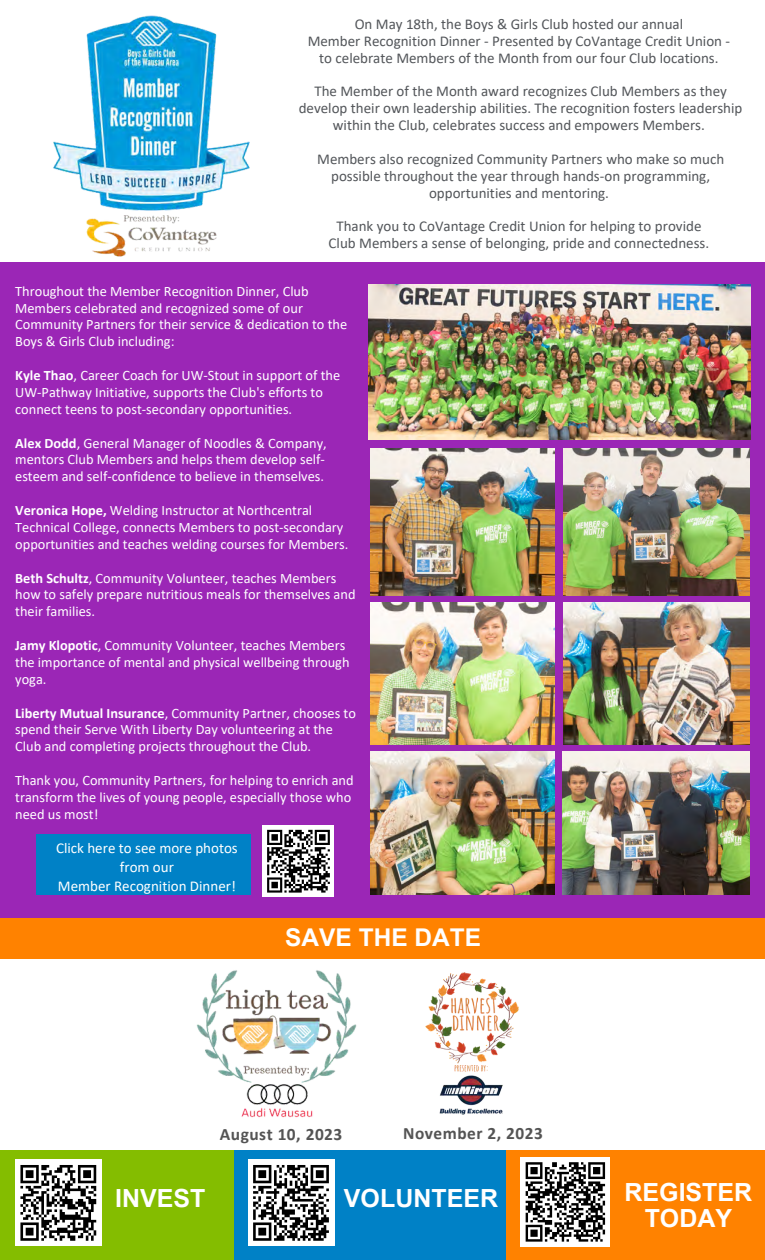
<style>
.page{position:relative;width:765px;height:1260px;background:#fff}
.page>*{position:absolute;margin:0;border:0;box-sizing:border-box;transform-origin:0 0}
.t1{font:700 25px "Arial MT Pro";color:#fff}
.t2{font:700 24.5px "Arial MT Pro";color:#fff}
.t3{font:700 17.38px "Calibri";letter-spacing:.03em;color:#545454}
.t4{font:15px/16.9px "Calibri";color:#53565a;text-align:center}
.t5{font:15px/18.8px "Calibri";color:#fff;text-align:center}
.t6{font:14.38px/16.9px "Calibri";color:#fff}
.s1{font-weight:700}
</style>
<div class="page">
<div style="left:234px;top:1150px;width:279px;height:110px;background:#0081c6"></div>
<div style="left:506px;top:1150px;width:259px;height:110px;background:#ff8200"></div>
<div style="left:0;top:1150px;width:234px;height:110px;background:#84bd00"></div>
<div style="left:15px;top:1160px;width:86px;height:86px;background:#fff"></div>
<svg style="left:20px;top:1165px;width:77px;height:76px"></svg>
<div style="left:248px;top:1160px;width:86px;height:86px;background:#fff"></div>
<svg style="left:253px;top:1165px;width:76px;height:76px"></svg>
<div style="left:521px;top:1157px;width:89px;height:89px;background:#fff"></div>
<svg style="left:525px;top:1162px;width:81px;height:80px"></svg>
<img style="left:425px;top:972px;width:94px;height:143px">
<img style="left:190px;top:958px;width:173px;height:160px">
<div style="left:0;top:913px;width:765px;height:45px;background:#ff8200"></div>
<div style="left:0;top:263px;width:765px;height:655px;background:#9b26b6"></div>
<img style="left:370px;top:449px;width:185px;height:146px">
<img style="left:563px;top:449px;width:186px;height:146px">
<img style="left:370px;top:603px;width:185px;height:141px">
<img style="left:563px;top:603px;width:186px;height:141px">
<img style="left:370px;top:752px;width:185px;height:142px">
<img style="left:563px;top:752px;width:186px;height:142px">
<div style="left:37px;top:834px;width:214px;height:60px;background:#0081c6"></div>
<img style="left:368px;top:284px;width:383px;height:155px">
<img style="left:42px;top:15px;width:225px;height:248px">
<div style="left:263px;top:826px;width:71px;height:71px;background:#fff"></div>
<svg style="left:267px;top:829px;width:63px;height:64px"></svg>
<p class="t4" style="left:355px;top:17px;width:330px">On May 18th, the Boys &amp; Girls Club hosted our annual</p>
<p class="t4" style="left:308px;top:34px;width:424px">Member Recognition Dinner - Presented by CoVantage Credit Union -</p>
<p class="t4" style="left:319px;top:50px;width:401px">to celebrate Members of the Month from our four Club locations.</p>
<p class="t4" style="left:299px;top:84px;width:445px">The Member of the Month award recognizes Club Members as they develop their own leadership abilities. The recognition fosters leadership within the Club, celebrates success and empowers Members.</p>
<p class="t4" style="left:317px;top:152px;width:409px">Members also recognized Community Partners who make so much possible throughout the year through hands-on programming, opportunities and mentoring.</p>
<p class="t4" style="left:336px;top:219px;width:367px">Thank you to CoVantage Credit Union for helping to provide</p>
<p class="t4" style="left:329px;top:236px;width:382px">Club Members a sense of belonging, pride and connectedness.</p>
<p class="t6" style="left:15px;top:284px;width:334px">Throughout the Member Recognition Dinner, Club Members celebrated and recognized some of our Community Partners for their service &amp; dedication to the Boys &amp; Girls Club including:</p>
<p class="t6" style="left:15px;top:368px;width:326px"><span class="s1">Kyle Thao</span>, Career Coach for UW-Stout in support of the<br>UW-Pathway Initiative, supports the Club's efforts to connect teens to post-secondary opportunities.</p>
<p class="t6" style="left:15px;top:436px;width:313px"><span class="s1">Alex Dodd</span>, General Manager of Noodles &amp; Company, mentors Club Members and helps them develop self&shy;esteem and self-confidence to believe in themselves.</p>
<p class="t6" style="left:15px;top:503px;width:335px"><span class="s1">Veronica Hope,</span> Welding Instructor at Northcentral<br>Technical College, connects Members to post-secondary opportunities and teaches welding courses for Members.</p>
<p class="t6" style="left:15px;top:571px;width:342px"><span class="s1">Beth Schultz</span>, Community Volunteer, teaches Members how to safely prepare nutritious meals for themselves and their families.</p>
<p class="t6" style="left:15px;top:638px;width:336px"><span class="s1">Jamy Klopotic</span>, Community Volunteer, teaches Members the importance of mental and physical wellbeing through yoga.</p>
<p class="t6" style="left:15px;top:706px;width:342px"><span class="s1">Liberty Mutual Insurance</span>, Community Partner, chooses to spend their Serve With Liberty Day volunteering at the<br>Club and completing projects throughout the Club.</p>
<p class="t6" style="left:15px;top:773px;width:340px">Thank you, Community Partners, for helping to enrich and transform the lives of young people, especially those who need us most!</p>
<p class="t5" style="left:56px;top:839px;width:183px">Click here to see more photos from our<br>Member Recognition Dinner!</p>
<p class="t2" style="left:285px;top:928px;width:197px">SAVE THE DATE</p>
<p class="t3" style="left:220px;top:1127px;width:124px">August 10, 2023</p>
<p class="t3" style="left:403px;top:1126px;width:141px">November 2, 2023</p>
<p class="t1" style="left:115px;top:1189px;width:92px">INVEST</p>
<p class="t1" style="left:344px;top:1189px;width:156px">VOLUNTEER</p>
<p class="t1" style="left:625px;top:1183px;width:129px">REGISTER</p>
<p class="t1" style="left:645px;top:1209px;width:89px">TODAY</p>
</div>
